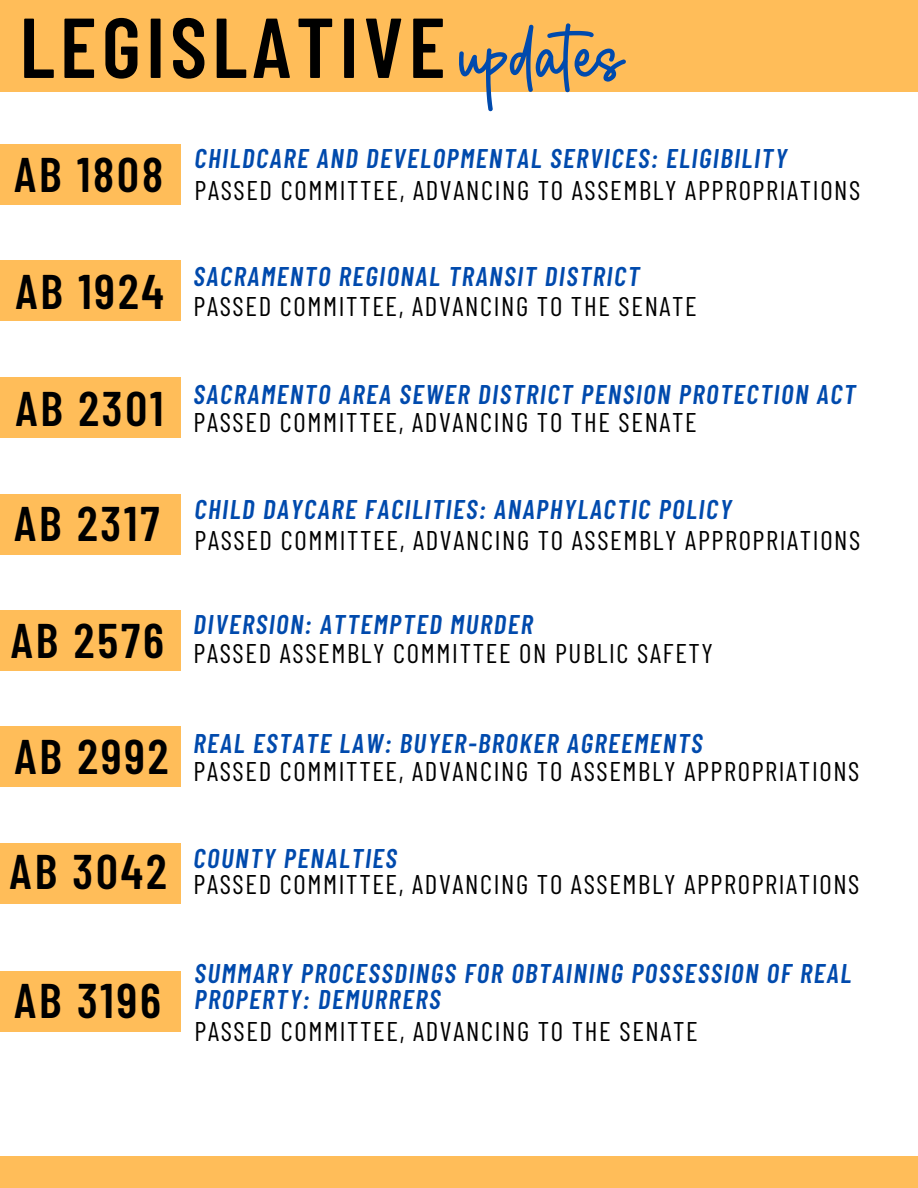
<style>
.page{position:relative;width:918px;height:1188px;background:#fff}
.page>*{position:absolute;margin:0;border:0;box-sizing:border-box;transform-origin:0 0}
.t1{font:87px "Pink Bloom";color:#004aad}
.t2{font:600 84.75px "Barlow Condensed";letter-spacing:.06em;color:#000}
.t3{font:600 48.6px "Barlow Condensed";letter-spacing:.06em;color:#000}
.t4{font:27px "Barlow Condensed";letter-spacing:.06em;color:#000}
.t5{font:italic 600 27px/25.8px "Barlow Condensed";letter-spacing:.06em;color:#004aad}
</style>
<div class="page">
<div style="left:0;top:0;width:918px;height:92px;background:#ffbd59"></div>
<div style="left:0;top:1156px;width:918px;height:32px;background:#ffbd59"></div>
<div style="left:0;top:144px;width:181px;height:60px;background:#ffbd59"></div>
<div style="left:0;top:261px;width:181px;height:60px;background:#ffbd59"></div>
<div style="left:0;top:377px;width:181px;height:60px;background:#ffbd59"></div>
<div style="left:0;top:494px;width:181px;height:60px;background:#ffbd59"></div>
<div style="left:0;top:971px;width:181px;height:60px;background:#ffbd59"></div>
<div style="left:0;top:727px;width:181px;height:60px;background:#ffbd59"></div>
<div style="left:0;top:843px;width:181px;height:60px;background:#ffbd59"></div>
<div style="left:0;top:610px;width:181px;height:61px;background:#ffbd59"></div>
<h1 class="t2" style="left:20px;top:-7px;width:427px">LEGISLATIVE</h1>
<h2 class="t1" style="left:459px;top:14px;width:164px">updates</h2>
<h3 class="t3" style="left:14px;top:144px;width:150px">AB 1808</h3>
<h3 class="t3" style="left:15px;top:261px;width:150px">AB 1924</h3>
<h3 class="t3" style="left:15px;top:377px;width:150px">AB 2301</h3>
<h3 class="t3" style="left:14px;top:493px;width:147px">AB 2317</h3>
<h3 class="t3" style="left:11px;top:609px;width:154px">AB 2576</h3>
<p class="t5" style="left:194px;top:144px;width:594px">CHILDCARE AND DEVELOPMENTAL SERVICES: ELIGIBILITY</p>
<h4 class="t4" style="left:194px;top:173px;width:667px">PASSED COMMITTEE, ADVANCING TO ASSEMBLY APPROPRIATIONS</h4>
<p class="t5" style="left:194px;top:262px;width:448px">SACRAMENTO REGIONAL TRANSIT DISTRICT</p>
<h4 class="t4" style="left:194px;top:289px;width:505px">PASSED COMMITTEE, ADVANCING TO THE SENATE</h4>
<p class="t5" style="left:194px;top:380px;width:664px">SACRAMENTO AREA SEWER DISTRICT PENSION PROTECTION ACT</p>
<h4 class="t4" style="left:194px;top:405px;width:505px">PASSED COMMITTEE, ADVANCING TO THE SENATE</h4>
<p class="t5" style="left:194px;top:495px;width:539px">CHILD DAYCARE FACILITIES: ANAPHYLACTIC POLICY</p>
<h4 class="t4" style="left:194px;top:523px;width:667px">PASSED COMMITTEE, ADVANCING TO ASSEMBLY APPROPRIATIONS</h4>
<p class="t5" style="left:194px;top:611px;width:341px">DIVERSION: ATTEMPTED MURDER</p>
<h4 class="t4" style="left:194px;top:636px;width:521px">PASSED ASSEMBLY COMMITTEE ON PUBLIC SAFETY</h4>
<h3 class="t3" style="left:15px;top:726px;width:156px">AB 2992</h3>
<h3 class="t3" style="left:10px;top:841px;width:159px">AB 3042</h3>
<p class="t5" style="left:194px;top:730px;width:511px">REAL ESTATE LAW: BUYER-BROKER AGREEMENTS</p>
<h4 class="t4" style="left:194px;top:754px;width:667px">PASSED COMMITTEE, ADVANCING TO ASSEMBLY APPROPRIATIONS</h4>
<p class="t5" style="left:194px;top:844px;width:205px">COUNTY PENALTIES</p>
<h4 class="t4" style="left:194px;top:867px;width:667px">PASSED COMMITTEE, ADVANCING TO ASSEMBLY APPROPRIATIONS</h4>
<h4 class="t3" style="left:14px;top:970px;width:149px">AB 3196</h4>
<p class="t5" style="left:194px;top:960px;width:658px">SUMMARY PROCESSDINGS FOR OBTAINING POSSESSION OF REAL<br>PROPERTY: DEMURRERS</p>
<h3 class="t4" style="left:194px;top:1014px;width:505px">PASSED COMMITTEE, ADVANCING TO THE SENATE</h3>
</div>
